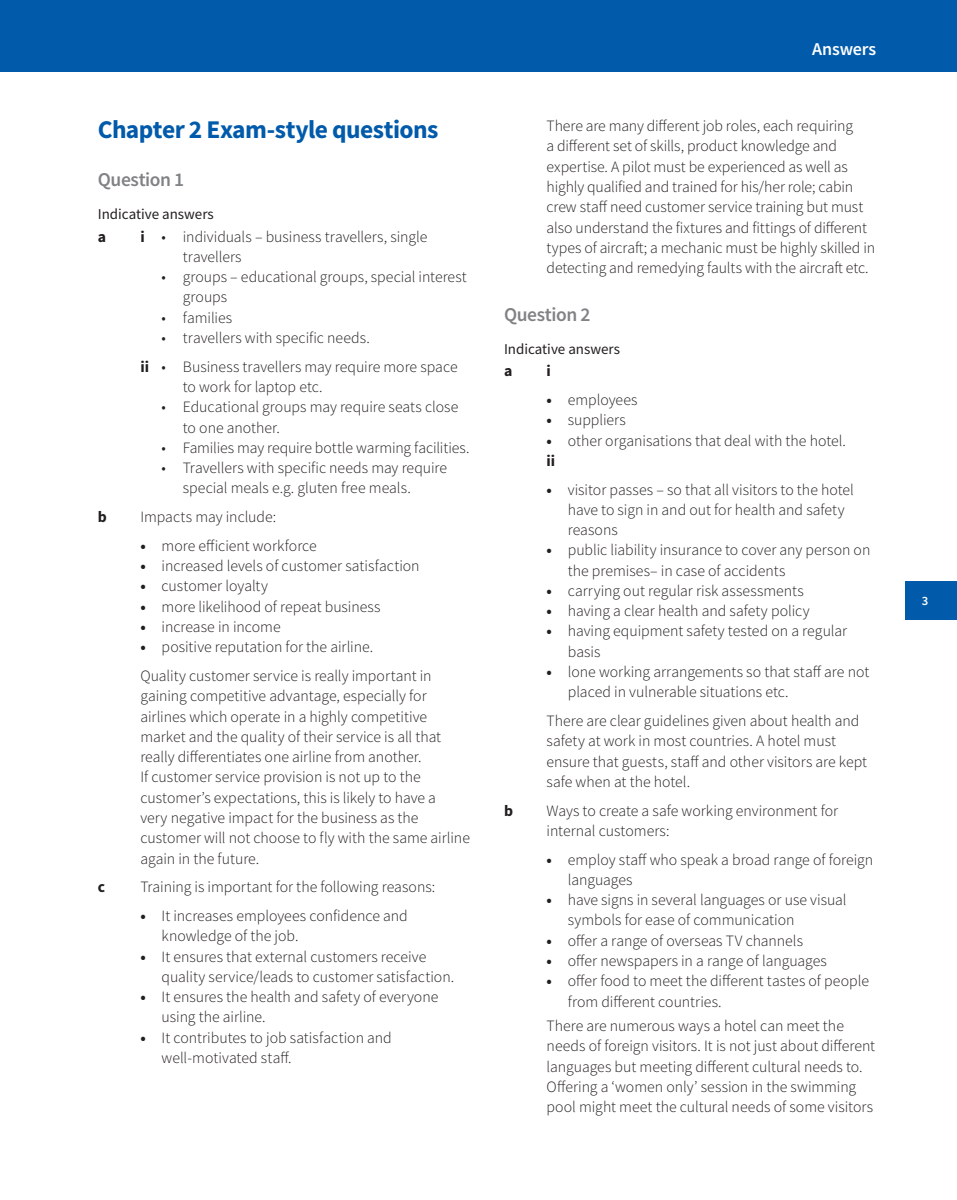
<style>
.page{position:relative;width:957px;height:1200px;background:#fff}
.page>*{position:absolute;margin:0;border:0;box-sizing:border-box;transform-origin:0 0}
.t1{font:700 25.5px "Source Sans Pro";letter-spacing:-.02em;color:#015aaa}
.t2{font:600 19.5px "Source Sans Pro";letter-spacing:-.025em;color:#808285}
.t3{font:600 18px "Source Sans Pro";letter-spacing:-.005em;color:#fff}
.t4{font:300 15.75px/20.2px "Source Sans Pro";letter-spacing:-.005em;color:#231f20}
.t5{font:700 15.75px "Source Sans Pro";color:#231f20}
.t6{font:15px "Source Sans Pro";color:#231f20}
.t7{font:600 12.75px "Source Sans Pro";color:#fff}
.s1{font-weight:700}
</style>
<div class="page">
<div style="left:0;top:0;width:957px;height:71px;background:#015aaa"></div>
<div style="left:906px;top:580px;width:51px;height:39px;background:#015aaa"></div>
<h1 class="t1" style="left:98px;top:112px;width:342px">Chapter 2 Exam-style questions</h1>
<p class="t2" style="left:98px;top:167px;width:88px">Question 1</p>
<p class="t6" style="left:98px;top:205px;width:117px">Indicative answers</p>
<p class="t5" style="left:98px;top:226px;width:10px">a</p>
<p class="t4" style="left:183px;top:226px;width:246px;text-indent:-43px"><span class="s1">i</span> • individuals – business travellers, single travellers</p>
<p class="t4" style="left:183px;top:267px;width:285px;text-indent:-21px">• groups – educational groups, special interest groups</p>
<p class="t4" style="left:162px;top:307px;width:72px">• families</p>
<p class="t4" style="left:140px;top:323px;width:319px;line-height:28.8px;text-indent:21px">• travellers with specific needs.<br><span class="s1">ii</span> • Business travellers may require more space</p>
<p class="t4" style="left:183px;top:376px;width:141px">to work for laptop etc.</p>
<p class="t4" style="left:183px;top:397px;width:277px;text-indent:-21px">• Educational groups may require seats close to one another.</p>
<p class="t4" style="left:162px;top:437px;width:309px">• Families may require bottle warming facilities.</p>
<p class="t4" style="left:183px;top:457px;width:266px;text-indent:-21px">• Travellers with specific needs may require special meals e.g. gluten free meals.</p>
<p class="t5" style="left:98px;top:506px;width:11px">b</p>
<p class="t4" style="left:140px;top:506px;width:137px">Impacts may include:</p>
<p class="t4" style="left:140px;top:535px;width:178px"><span class="s1">•</span> more efficient workforce</p>
<p class="t4" style="left:140px;top:555px;width:281px"><span class="s1">•</span> increased levels of customer satisfaction</p>
<p class="t4" style="left:140px;top:576px;width:129px"><span class="s1">•</span> customer loyalty</p>
<p class="t4" style="left:140px;top:596px;width:242px"><span class="s1">•</span> more likelihood of repeat business</p>
<p class="t4" style="left:140px;top:616px;width:142px"><span class="s1">•</span> increase in income</p>
<p class="t4" style="left:140px;top:632px;width:293px;line-height:28.8px"><span class="s1">•</span> positive reputation for the airline.<br>Quality customer service is really important in</p>
<p class="t4" style="left:140px;top:685px;width:331px">gaining competitive advantage, especially for airlines which operate in a highly competitive market and the quality of their service is all that really differentiates one airline from another.<br>If customer service provision is not up to the customer’s expectations, this is likely to have a<br>very negative impact for the business as the customer will not choose to fly with the same airline again in the future.</p>
<p class="t5" style="left:98px;top:876px;width:9px">c</p>
<p class="t4" style="left:140px;top:876px;width:296px">Training is important for the following reasons:</p>
<p class="t4" style="left:162px;top:905px;width:248px;text-indent:-21px"><span class="s1">•</span> It increases employees confidence and knowledge of the job.</p>
<p class="t4" style="left:162px;top:946px;width:294px;text-indent:-21px"><span class="s1">•</span> It ensures that external customers receive quality service/leads to customer satisfaction.</p>
<p class="t4" style="left:162px;top:986px;width:278px;text-indent:-21px"><span class="s1">•</span> It ensures the health and safety of everyone using the airline.</p>
<p class="t4" style="left:162px;top:1027px;width:232px;text-indent:-21px"><span class="s1">•</span> It contributes to job satisfaction and well-motivated staff.</p>
<p class="t3" style="left:812px;top:37px;width:66px">Answers</p>
<p class="t4" style="left:546px;top:116px;width:330px">There are many different job roles, each requiring<br>a different set of skills, product knowledge and expertise. A pilot must be experienced as well as highly qualified and trained for his/her role; cabin crew staff need customer service training but must also understand the fixtures and fittings of different types of aircraft; a mechanic must be highly skilled in detecting and remedying faults with the aircraft etc.</p>
<p class="t2" style="left:504px;top:301px;width:88px">Question 2</p>
<p class="t6" style="left:504px;top:339px;width:117px">Indicative answers</p>
<p class="t5" style="left:504px;top:360px;width:10px">a</p>
<p class="t5" style="left:546px;top:360px;width:6px">i</p>
<p class="t4" style="left:546px;top:389px;width:93px"><span class="s1">•</span> employees</p>
<p class="t4" style="left:546px;top:410px;width:81px"><span class="s1">•</span> suppliers</p>
<p class="t4" style="left:546px;top:430px;width:301px"><span class="s1">•</span> other organisations that deal with the hotel. <span class="s1">ii</span></p>
<p class="t4" style="left:568px;top:479px;width:288px;text-indent:-21px"><span class="s1">•</span> visitor passes – so that all visitors to the hotel have to sign in and out for health and safety reasons</p>
<p class="t4" style="left:568px;top:540px;width:304px;text-indent:-21px"><span class="s1">•</span> public liability insurance to cover any person on the premises– in case of accidents</p>
<p class="t4" style="left:546px;top:580px;width:259px"><span class="s1">•</span> carrying out regular risk assessments</p>
<p class="t4" style="left:546px;top:600px;width:264px"><span class="s1">•</span> having a clear health and safety policy</p>
<p class="t4" style="left:568px;top:621px;width:281px;text-indent:-21px"><span class="s1">•</span> having equipment safety tested on a regular basis</p>
<p class="t4" style="left:568px;top:661px;width:303px;text-indent:-21px"><span class="s1">•</span> lone working arrangements so that staff are not placed in vulnerable situations etc.</p>
<p class="t4" style="left:546px;top:710px;width:322px">There are clear guidelines given about health and safety at work in most countries. A hotel must ensure that guests, staff and other visitors are kept safe when at the hotel.</p>
<p class="t5" style="left:504px;top:799px;width:11px">b</p>
<p class="t4" style="left:546px;top:800px;width:293px">Ways to create a safe working environment for internal customers:</p>
<p class="t4" style="left:568px;top:849px;width:307px;text-indent:-21px"><span class="s1">•</span> employ staff who speak a broad range of foreign languages</p>
<p class="t4" style="left:568px;top:889px;width:280px;text-indent:-21px"><span class="s1">•</span> have signs in several languages or use visual symbols for ease of communication</p>
<p class="t4" style="left:546px;top:930px;width:258px"><span class="s1">•</span> offer a range of overseas TV channels</p>
<p class="t4" style="left:546px;top:950px;width:282px"><span class="s1">•</span> offer newspapers in a range of languages</p>
<p class="t4" style="left:568px;top:970px;width:303px;text-indent:-21px"><span class="s1">•</span> offer food to meet the different tastes of people from different countries.</p>
<p class="t4" style="left:546px;top:1015px;width:330px">There are numerous ways a hotel can meet the needs of foreign visitors. It is not just about different languages but meeting different cultural needs to.<br>Offering a ‘women only’ session in the swimming pool might meet the cultural needs of some visitors</p>
<p class="t7" style="left:922px;top:592px;width:8px">3</p>
</div>
